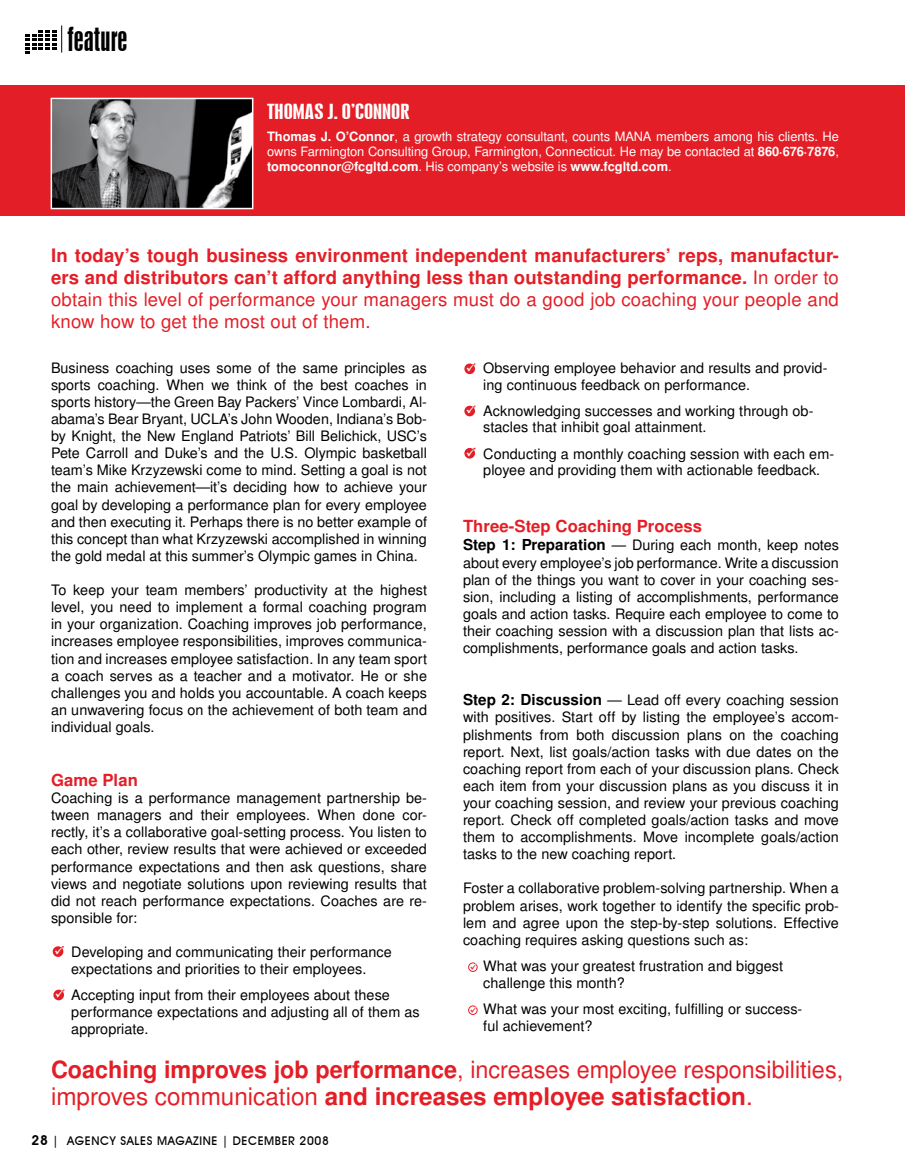
<style>
.page{position:relative;width:905px;height:1175px;background:#fff}
.page>*{position:absolute;margin:0;border:0;box-sizing:border-box;transform-origin:0 0}
.t1{font:31.05px "Swiss 924 BT Regular B";color:#000}
.t2{font:700 24px "Turkish Sans SSK";color:#e41e26}
.t3{font:23.7px "Turkish Sans SSK";color:#e41e26}
.t4{font:19.5px "Swiss 924 BT Regular B";color:#fff;scale:1.25 1}
.t5{font:700 18.3px/22px "Turkish Sans SSK";letter-spacing:.01em;color:#e41e26;text-align:justify}
.t6{font:700 16.5px "Turkish Sans SSK";letter-spacing:.005em;color:#e41e26}
.t7{font:14.25px/17.1px "Turkish Sans SSK";letter-spacing:.005em;color:#000}
.t8{font:12.75px/15px "Turkish Sans SSK";letter-spacing:-.005em;color:#fff;text-align:justify}
.t9{font:500 12px "Avant Garde IT Cby BT";letter-spacing:.05em;color:#000}
.s1{font-weight:700}
.s2{font-weight:400}
.s3{font-weight:700;font-size:15px}
.s4{font-weight:600;font-size:13.5px}
</style>
<div class="page">
<svg style="left:26px;top:26px;width:36px;height:28px"></svg>
<div style="left:0;top:86px;width:904px;height:130px;background:#e41e26"></div>
<div style="left:53px;top:946px;width:10px;height:11px;background:#e41e26;border-radius:50%"></div>
<svg style="left:53px;top:989px;width:11px;height:11px"></svg>
<svg style="left:464px;top:363px;width:11px;height:11px"></svg>
<svg style="left:464px;top:406px;width:11px;height:10px"></svg>
<svg style="left:464px;top:448px;width:11px;height:10px"></svg>
<img style="left:54px;top:101px;width:196px;height:105px">
<div style="left:51px;top:98px;width:202px;height:111px;border:2px solid #fff"></div>
<div style="left:468px;top:962px;width:9px;height:9px;border:1px solid #e41e26;border-radius:50%"></div>
<div style="left:468px;top:1005px;width:9px;height:9px;border:1px solid #e41e26;border-radius:50%"></div>
<svg style="left:54px;top:946px;width:10px;height:9px"></svg>
<svg style="left:55px;top:989px;width:10px;height:10px"></svg>
<svg style="left:466px;top:363px;width:9px;height:10px"></svg>
<svg style="left:466px;top:405px;width:9px;height:10px"></svg>
<svg style="left:466px;top:447px;width:9px;height:10px"></svg>
<svg style="left:470px;top:962px;width:7px;height:8px"></svg>
<svg style="left:470px;top:1005px;width:7px;height:8px"></svg>
<h1 class="t1" style="left:68px;top:20px;width:61px">FEATURE</h1>
<h3 class="t4" style="left:267px;top:100px;width:115px">THOMAS J. O’CONNOR</h3>
<p class="t8" style="left:267px;top:129px;width:573px"><span class="s1">Thomas J. O’Connor</span>, a growth strategy consultant, counts MANA members among his clients. He owns Farmington Consulting Group, Farmington, Connecticut. He may be contacted at <span class="s1">860·676·7876</span>, <span class="s1">tomoconnor@fcgltd.com</span>. His company’s website is <span class="s1">www.fcgltd.com</span>.</p>
<p class="t5" style="left:51px;top:244px;width:789px">In today’s tough business environment independent manufacturers’ reps, manufactur&shy;ers and distributors can’t afford anything less than outstanding performance. <span class="s2">In order to obtain this level of performance your managers must do a good job coaching your people and know how to get the most out of them.</span></p>
<p class="t7" style="left:51px;top:359px;width:377px;text-align:justify">Business coaching uses some of the same principles as sports coaching. When we think of the best coaches in sports history—the Green Bay Packers’ Vince Lombardi, Al&shy;abama’s Bear Bryant, UCLA’s John Wooden, Indiana’s Bob&shy;by Knight, the New England Patriots’ Bill Belichick, USC’s Pete Carroll and Duke’s and the U.S. Olympic basketball team’s Mike Krzyzewski come to mind. Setting a goal is not the main achievement—it’s deciding how to achieve your goal by developing a performance plan for every employee and then executing it. Perhaps there is no better example of this concept than what Krzyzewski accomplished in winning the gold medal at this summer’s Olympic games in China.</p>
<p class="t7" style="left:51px;top:581px;width:377px;text-align:justify">To keep your team members’ productivity at the highest level, you need to implement a formal coaching program in your organization. Coaching improves job performance, increases employee responsibilities, improves communica&shy;tion and increases employee satisfaction. In any team sport a coach serves as a teacher and a motivator. He or she challenges you and holds you accountable. A coach keeps an unwavering focus on the achievement of both team and individual goals.</p>
<p class="t6" style="left:51px;top:770px;width:88px">Game Plan</p>
<p class="t7" style="left:51px;top:789px;width:377px;text-align:justify">Coaching is a performance management partnership be&shy;tween managers and their employees. When done cor&shy;rectly, it’s a collaborative goal-setting process. You listen to each other, review results that were achieved or exceeded performance expectations and then ask questions, share views and negotiate solutions upon reviewing results that did not reach performance expectations. Coaches are re&shy;sponsible for:</p>
<p class="t7" style="left:71px;top:943px;width:322px">Developing and communicating their performance expectations and priorities to their employees.</p>
<p class="t7" style="left:71px;top:986px;width:350px">Accepting input from their employees about these performance expectations and adjusting all of them as appropriate.</p>
<p class="t7" style="left:483px;top:359px;width:346px">Observing employee behavior and results and provid&shy;ing continuous feedback on performance.</p>
<p class="t7" style="left:483px;top:402px;width:332px;line-height:16.5px">Acknowledging successes and working through ob&shy;stacles that inhibit goal attainment.</p>
<p class="t7" style="left:483px;top:445px;width:352px;line-height:16.5px">Conducting a monthly coaching session with each em&shy;ployee and providing them with actionable feedback.</p>
<p class="t6" style="left:463px;top:516px;width:240px">Three-Step Coaching Process</p>
<p class="t7" style="left:463px;top:536px;width:377px;text-align:justify"><span class="s3">Step 1: Preparation</span> — During each month, keep notes about every employee’s job performance. Write a discussion plan of the things you want to cover in your coaching ses&shy;sion, including a listing of accomplishments, performance goals and action tasks. Require each employee to come to their coaching session with a discussion plan that lists ac&shy;complishments, performance goals and action tasks.</p>
<p class="t7" style="left:463px;top:691px;width:377px;text-align:justify"><span class="s3">Step 2: Discussion</span> — Lead off every coaching session with positives. Start off by listing the employee’s accom&shy;plishments from both discussion plans on the coaching report. Next, list goals/action tasks with due dates on the coaching report from each of your discussion plans. Check each item from your discussion plans as you discuss it in your coaching session, and review your previous coaching report. Check off completed goals/action tasks and move them to accomplishments. Move incomplete goals/action tasks to the new coaching report.</p>
<p class="t7" style="left:463px;top:879px;width:377px;text-align:justify">Foster a collaborative problem-solving partnership. When a problem arises, work together to identify the specific prob&shy;lem and agree upon the step-by-step solutions. Effective coaching requires asking questions such as:</p>
<p class="t7" style="left:483px;top:957px;width:301px">What was your greatest frustration and biggest challenge this month?</p>
<p class="t7" style="left:483px;top:1000px;width:321px">What was your most exciting, fulfilling or success&shy;ful achievement?</p>
<h3 class="t3" style="left:51px;top:1055px;width:793px"><span class="s1">Coaching improves job performance</span>, increases employee responsibilities,</h3>
<h2 class="t2" style="left:51px;top:1081px;width:703px"><span class="s2">improves communication</span> and increases employee satisfaction<span class="s2">.</span></h2>
<p class="t9" style="left:32px;top:1133px;width:299px"><span class="s4">28</span> | AGENCY SALES MAGAZINE | DECEMBER 2008</p>
</div>
